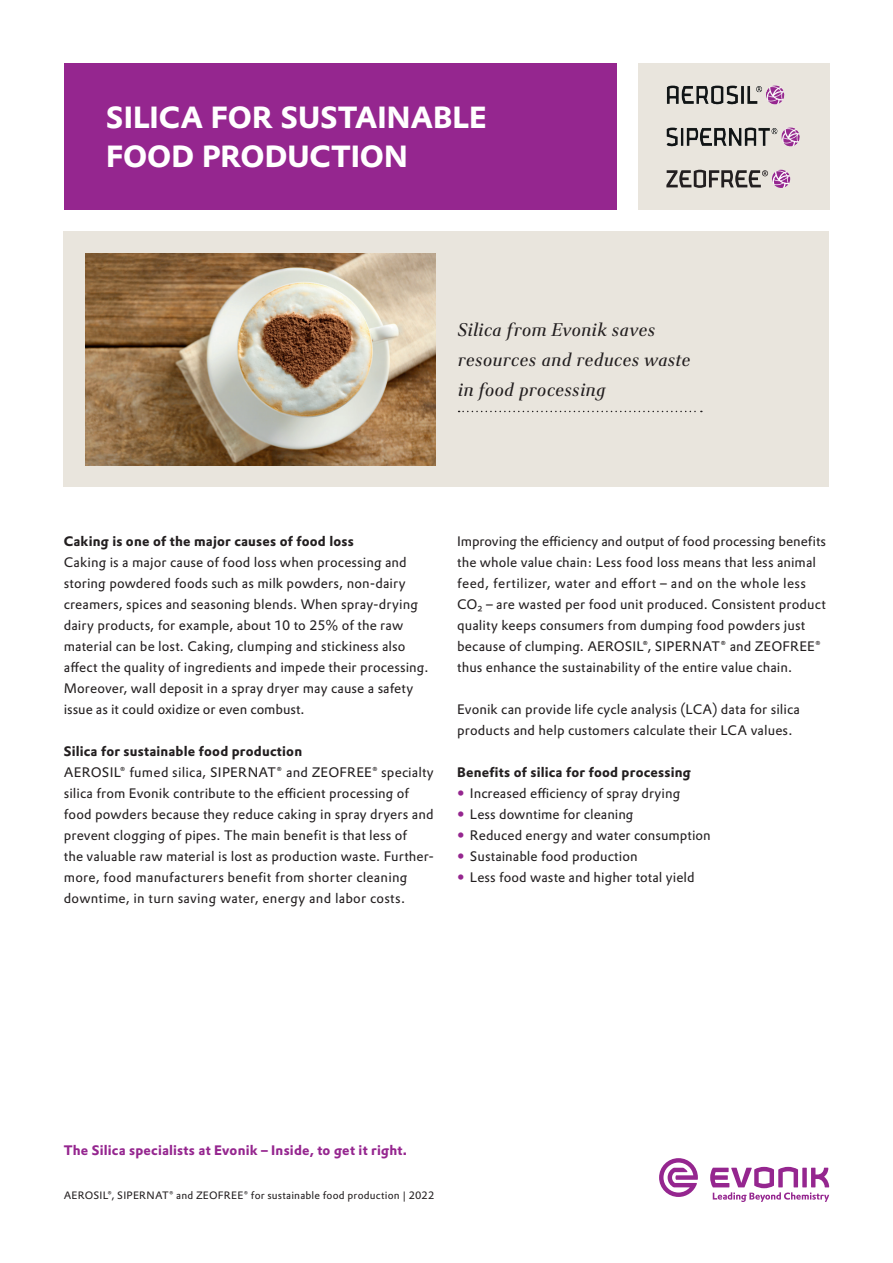
<style>
.page{position:relative;width:893px;height:1263px;background:#fff}
.page>*{position:absolute;margin:0;border:0;box-sizing:border-box;transform-origin:0 0}
.t1{font:700 30px/39px "Evonik Prokyon";color:#fff}
.t2{font:italic 18px/30px "Evonik Antares";letter-spacing:.005em;color:#231f20}
.t3{font:13.5px/21px "Evonik Prokyon";letter-spacing:.01em;color:#231f20}
.t4{font:700 13.5px "Evonik Prokyon";letter-spacing:.015em;color:#231f20}
.t5{font:700 13.5px "Evonik Prokyon";letter-spacing:.015em;color:#95268f}
.t6{font:10.5px "Evonik Prokyon";letter-spacing:.02em;color:#231f20}
</style>
<div class="page">
<div style="left:64px;top:64px;width:553px;height:146px;background:#95268f"></div>
<div style="left:64px;top:232px;width:765px;height:255px;background:#e9e5dd"></div>
<img style="left:85px;top:253px;width:351px;height:213px">
<svg style="left:710px;top:1167px;width:119px;height:35px"></svg>
<svg style="left:659px;top:1158px;width:39px;height:39px"></svg>
<svg style="left:459px;top:411px;width:243px;height:1px"></svg>
<div style="left:638px;top:64px;width:191px;height:146px;background:#e9e5dd"></div>
<img style="left:666px;top:85px;width:119px;height:20px">
<img style="left:666px;top:127px;width:134px;height:20px">
<svg style="left:666px;top:170px;width:124px;height:18px"></svg>
<h1 class="t1" style="left:106px;top:95px;width:382px">SILICA FOR SUSTAINABLE<br>FOOD PRODUCTION</h1>
<h2 class="t2" style="left:458px;top:313px;width:234px">Silica from Evonik saves resources and reduces waste in food processing</h2>
<p class="t4" style="left:64px;top:530px;width:292px">Caking is one of the major causes of food loss</p>
<p class="t3" style="left:64px;top:551px;width:366px">Caking is a major cause of food loss when processing and storing powdered foods such as milk powders, non-dairy creamers, spices and seasoning blends. When spray-drying dairy products, for example, about 10 to 25% of the raw material can be lost. Caking, clumping and stickiness also affect the quality of ingredients and impede their processing.<br>Moreover, wall deposit in a spray dryer may cause a safety issue as it could oxidize or even combust.</p>
<p class="t4" style="left:64px;top:740px;width:240px">Silica for sustainable food production</p>
<p class="t3" style="left:64px;top:761px;width:372px">AEROSIL® fumed silica, SIPERNAT® and ZEOFREE® specialty silica from Evonik contribute to the efficient processing of food powders because they reduce caking in spray dryers and prevent clogging of pipes. The main benefit is that less of<br>the valuable raw material is lost as production waste. Further&shy;more, food manufacturers benefit from shorter cleaning downtime, in turn saving water, energy and labor costs.</p>
<p class="t3" style="left:457px;top:530px;width:370px">Improving the efficiency and output of food processing benefits the whole value chain: Less food loss means that less animal feed, fertilizer, water and effort – and on the whole less CO2 – are wasted per food unit produced. Consistent product quality keeps consumers from dumping food powders just because of clumping. AEROSIL®, SIPERNAT® and ZEOFREE® thus enhance the sustainability of the entire value chain.</p>
<p class="t3" style="left:457px;top:698px;width:344px">Evonik can provide life cycle analysis (LCA) data for silica products and help customers calculate their LCA values.</p>
<p class="t4" style="left:457px;top:761px;width:235px">Benefits of silica for food processing</p>
<p class="t3" style="left:470px;top:782px;width:242px">Increased efficiency of spray drying<br>Less downtime for cleaning<br>Reduced energy and water consumption Sustainable food production<br>Less food waste and higher total yield</p>
<p class="t5" style="left:64px;top:1139px;width:345px">The Silica specialists at Evonik – Inside, to get it right.</p>
<p class="t6" style="left:64px;top:1187px;width:372px">AEROSIL®, SIPERNAT® and ZEOFREE® for sustainable food production | 2022</p>
</div>
